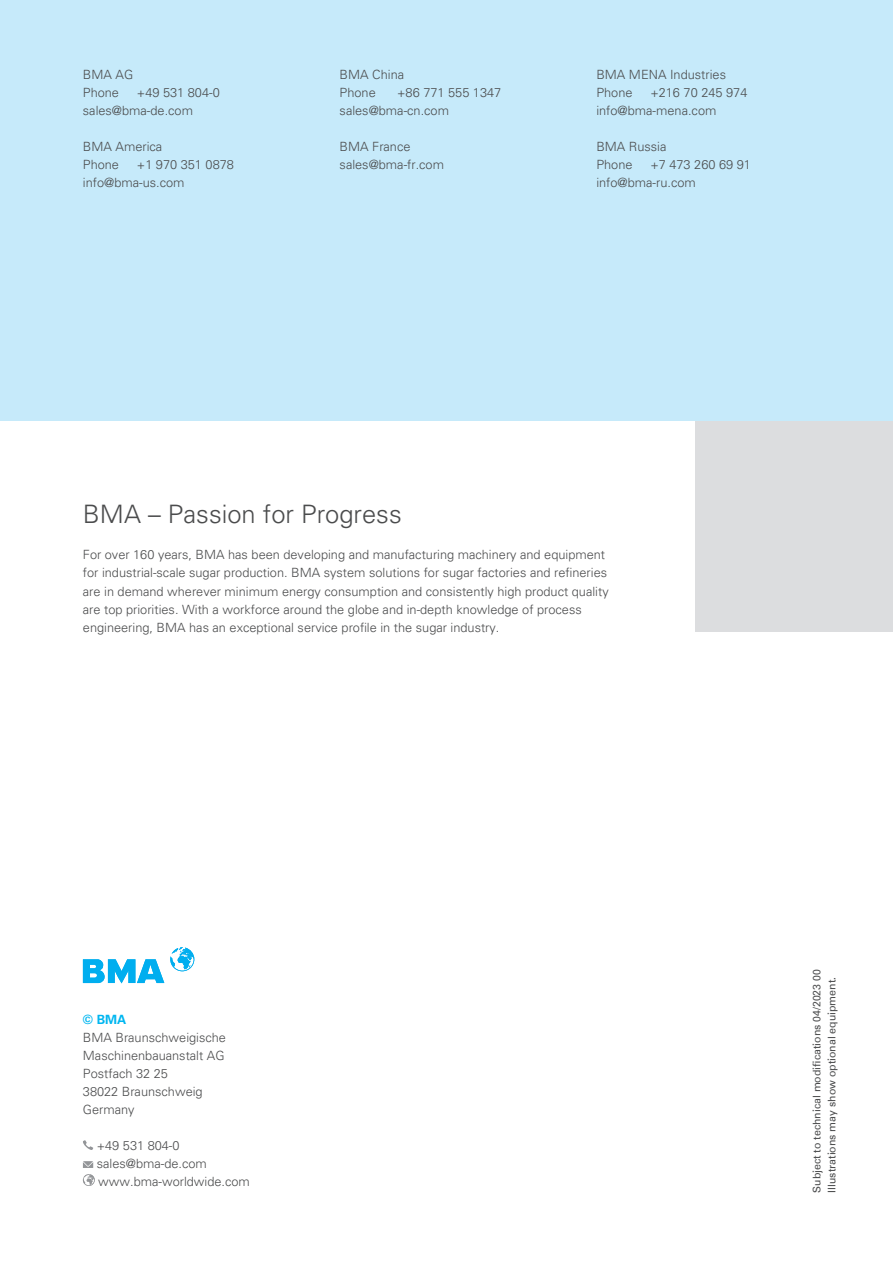
<style>
.page{position:relative;width:893px;height:1263px;background:#fff}
.page>*{position:absolute;margin:0;border:0;box-sizing:border-box;transform-origin:0 0}
.t1{font:300 25.5px "Univers LT Pro 45";color:#4b4c4d}
.t2{font:300 12.75px/18px "Univers LT Pro 45";color:#4b4c4d}
.t3{font:700 12.75px "Univers LT Pro 65";color:#00b6f0}
.t4{font:10.5px/15px "Univers";color:#4b4c4d}
</style>
<div class="page">
<div style="left:0;top:0;width:893px;height:421px;background:#c6eafa"></div>
<div style="left:695px;top:421px;width:198px;height:210px;background:#dcdddf"></div>
<svg style="left:83px;top:1140px;width:10px;height:10px"></svg>
<svg style="left:83px;top:1161px;width:10px;height:7px"></svg>
<svg style="left:83px;top:1174px;width:12px;height:12px"></svg>
<svg style="left:83px;top:959px;width:81px;height:24px"></svg>
<svg style="left:170px;top:947px;width:24px;height:24px"></svg>
<p class="t2" style="left:83px;top:66px;width:52px">BMA AG<br>Phone</p>
<p class="t2" style="left:83px;top:84px;width:138px;text-indent:54px">+49 531 804-0 sales@bma-de.com</p>
<p class="t2" style="left:83px;top:138px;width:81px">BMA America<br>Phone</p>
<p class="t2" style="left:83px;top:156px;width:153px;text-indent:54px">+1 970 351 0878 info@bma-us.com</p>
<p class="t2" style="left:340px;top:66px;width:66px">BMA China<br>Phone</p>
<p class="t2" style="left:340px;top:84px;width:163px;text-indent:58px">+86 771 555 1347 sales@bma-cn.com</p>
<p class="t2" style="left:340px;top:138px;width:106px">BMA France sales@bma-fr.com</p>
<p class="t2" style="left:596px;top:66px;width:131px">BMA MENA Industries<br>Phone</p>
<p class="t2" style="left:596px;top:84px;width:153px;text-indent:54px">+216 70 245 974 info@bma-mena.com</p>
<p class="t2" style="left:596px;top:138px;width:72px">BMA Russia<br>Phone</p>
<p class="t2" style="left:596px;top:156px;width:156px;text-indent:54px">+7 473 260 69 91 info@bma-ru.com</p>
<h1 class="t1" style="left:83px;top:498px;width:320px">BMA – Passion for Progress</h1>
<p class="t2" style="left:83px;top:546px;width:527px">For over 160 years, BMA has been developing and manufacturing machinery and equipment for industrial-scale sugar production. BMA system solutions for sugar factories and refineries are in demand wherever minimum energy consumption and consistently high product quality are top priorities. With a workforce around the globe and in-depth knowledge of process engineering, BMA has an exceptional service profile in the sugar industry.</p>
<p class="t3" style="left:83px;top:1010px;width:45px">© BMA</p>
<p class="t2" style="left:83px;top:1028px;width:145px">BMA Braunschweigische<br>Maschinenbauanstalt AG<br>Postfach 32 25<br>38022 Braunschweig<br>Germany</p>
<p class="t2" style="left:97px;top:1136px;width:155px">+49 531 804-0 sales@bma-de.com www.bma-worldwide.com</p>
<p class="t4" style="left:809px;top:1193px;width:225px;rotate:-90deg">Subject to technical modifications 04/2023 00<br>Illustrations may show optional equipment.</p>
</div>
